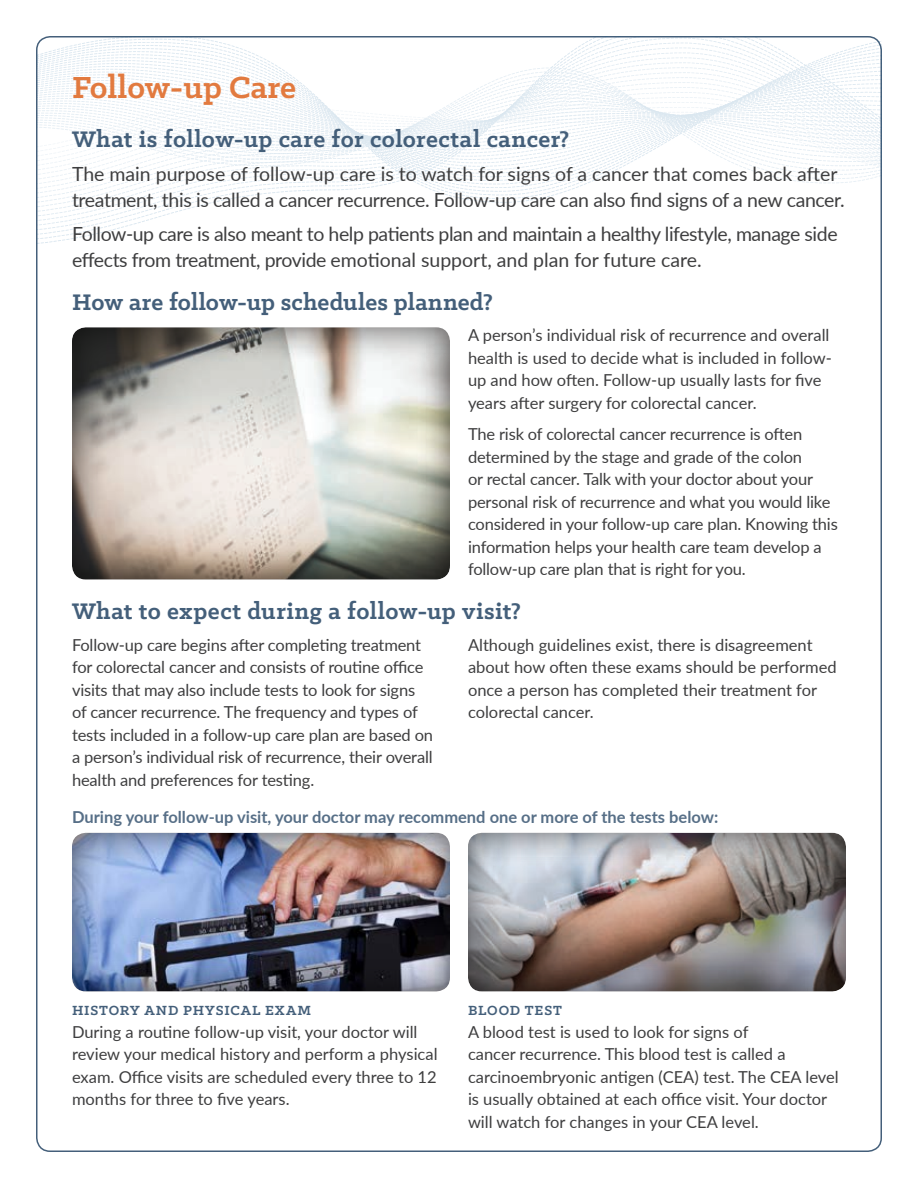
<style>
.page{position:relative;width:918px;height:1188px;background:#fff}
.page>*{position:absolute;margin:0;border:0;box-sizing:border-box;transform-origin:0 0}
.Major_head{font:700 34.5px "Klinic Slab";color:#e27a3f}
.Subhead_-_level_1{font:700 25.5px "Klinic Slab";letter-spacing:.01em;color:#445f7a}
.Body{font:19.5px/25.5px "Lato";letter-spacing:-.02em;color:#3e3e3f}
.Body-2{font:16.5px/22.5px "Lato";letter-spacing:-.01em;color:#3e3e3f}
.Body-3{font:700 16.5px "Lato";color:#576f87}
.Subhead_-_Level_2{font:700 15px "Klinic Slab";letter-spacing:.055em;color:#445f7a}
</style>
<div class="page">
<svg style="left:38px;top:36px;width:844px;height:211px"></svg>
<div style="left:71px;top:326px;width:381px;height:256px;background:#231f20;opacity:.75"></div>
<div style="left:71px;top:832px;width:381px;height:162px;background:#231f20;opacity:.75"></div>
<div style="left:467px;top:832px;width:381px;height:162px;background:#231f20;opacity:.75"></div>
<p class="Major_head" style="left:72px;top:65px;width:226px">Follow-up Care</p>
<p class="Subhead_-_level_1" style="left:72px;top:122px;width:499px">What is follow-up care for colorectal cancer?</p>
<p class="Body" style="left:72px;top:161px;width:774px">The main purpose of follow-up care is to watch for signs of a cancer that comes back after treatment, this is called a cancer recurrence. Follow-up care can also find signs of a new cancer.</p>
<p class="Body" style="left:72px;top:221px;width:767px">Follow-up care is also meant to help patients plan and maintain a healthy lifestyle, manage side effects from treatment, provide emotional support, and plan for future care.</p>
<p class="Subhead_-_level_1" style="left:72px;top:285px;width:423px">How are follow-up schedules planned?</p>
<p class="Body-2" style="left:468px;top:323px;width:365px">A person’s individual risk of recurrence and overall health is used to decide what is included in follow&shy;up and how often. Follow-up usually lasts for five years after surgery for colorectal cancer.</p>
<p class="Body-2" style="left:468px;top:422px;width:371px">The risk of colorectal cancer recurrence is often determined by the stage and grade of the colon<br>or rectal cancer. Talk with your doctor about your personal risk of recurrence and what you would like considered in your follow-up care plan. Knowing this information helps your health care team develop a follow-up care plan that is right for you.</p>
<p class="Subhead_-_level_1" style="left:72px;top:594px;width:451px">What to expect during a follow-up visit?</p>
<p class="Body-2" style="left:72px;top:633px;width:363px">Follow-up care begins after completing treatment for colorectal cancer and consists of routine office visits that may also include tests to look for signs of cancer recurrence. The frequency and types of tests included in a follow-up care plan are based on a person’s individual risk of recurrence, their overall health and preferences for testing.</p>
<p class="Body-2" style="left:468px;top:633px;width:370px">Although guidelines exist, there is disagreement about how often these exams should be performed once a person has completed their treatment for colorectal cancer.</p>
<p class="Body-3" style="left:72px;top:805px;width:648px">During your follow-up visit, your doctor may recommend one or more of the tests below:</p>
<p class="Subhead_-_Level_2" style="left:72px;top:1001px;width:241px">HISTORY AND PHYSICAL EXAM</p>
<p class="Body-2" style="left:72px;top:1020px;width:367px">During a routine follow-up visit, your doctor will review your medical history and perform a physical exam. Office visits are scheduled every three to 12 months for three to five years.</p>
<p class="Subhead_-_Level_2" style="left:468px;top:1001px;width:95px">BLOOD TEST</p>
<p class="Body-2" style="left:468px;top:1020px;width:372px">A blood test is used to look for signs of<br>cancer recurrence. This blood test is called a carcinoembryonic antigen (CEA) test. The CEA level is usually obtained at each office visit. Your doctor will watch for changes in your CEA level.</p>
</div>
